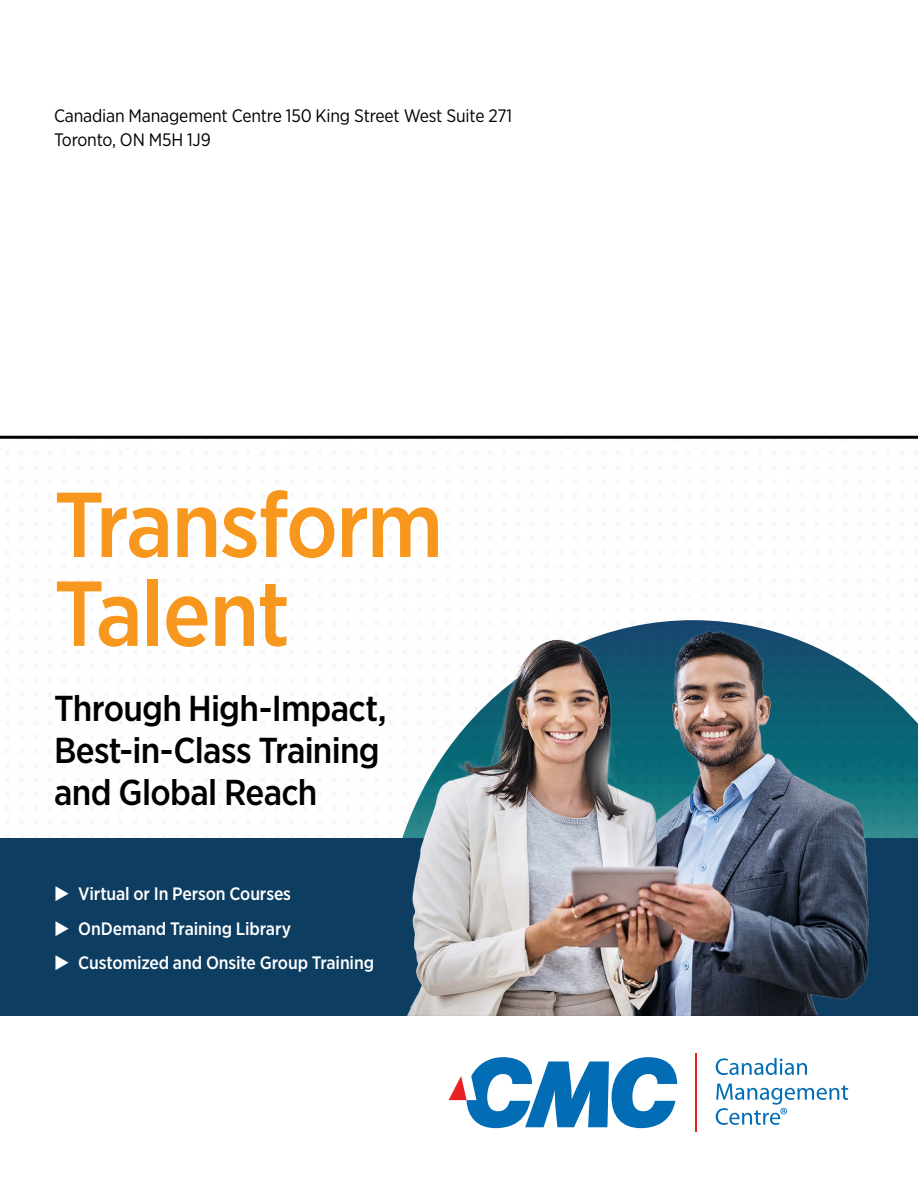
<style>
.page{position:relative;width:918px;height:1188px;background:#fff}
.page>*{position:absolute;margin:0;border:0;box-sizing:border-box;transform-origin:0 0}
.t1{font:500 91.95px/88.8px "Gotham Narrow";letter-spacing:-.02em;color:#f8971d}
.t2{font:500 36px/42px "Gotham Narrow";letter-spacing:-.02em;color:#000}
.t3{font:500 18px/34.5px "Gotham Narrow";letter-spacing:-.01em;color:#fff}
.t4{font:18px/24px "Gotham Narrow";letter-spacing:-.01em;color:#000}
</style>
<div class="page">
<svg style="left:449px;top:1057px;width:228px;height:71px"></svg>
<hr style="left:695px;top:1053px;width:2px;height:79px;background:#eb2027">
<svg style="left:716px;top:1058px;width:91px;height:17px"></svg>
<svg style="left:716px;top:1084px;width:132px;height:41px"></svg>
<img style="left:384px;top:688px;width:534px;height:151px">
<hr style="left:0;top:436px;width:918px;height:3px;background:#000">
<div style="left:0;top:839px;width:918px;height:177px;background:#0d3d61"></div>
<img style="left:399px;top:620px;width:482px;height:396px">
<p class="t4" style="left:54px;top:104px;width:460px">Canadian Management Centre 150 King Street West Suite 271<br>Toronto, ON M5H 1J9</p>
<h1 class="t1" style="left:54px;top:479px;width:391px">Transform<br>Talent</h1>
<h2 class="t2" style="left:54px;top:687px;width:334px">Through High-Impact,<br>Best-in-Class Training and Global Reach</h2>
<p class="t3" style="left:78px;top:876px;width:297px">Virtual or In Person Courses<br>OnDemand Training Library<br>Customized and Onsite Group Training</p>
</div>
